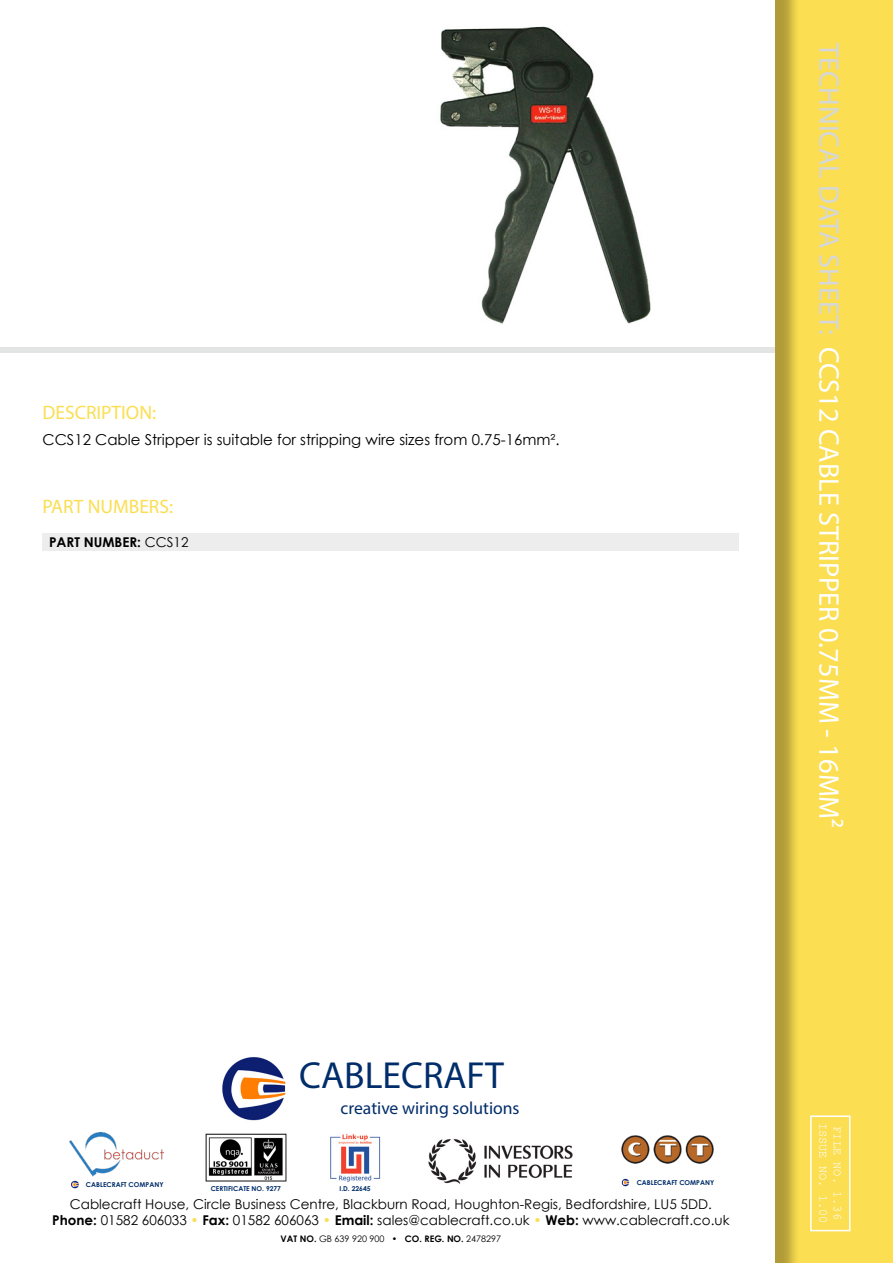
<style>
.page{position:relative;width:893px;height:1263px;background:#fff}
.page>*{position:absolute;margin:0;border:0;box-sizing:border-box;transform-origin:0 0}
.t1{font:37.8px "Myriad Pro";color:#002d6a}
.t2{font:28.5px "Myriad Pro";color:#fff}
.t3{font:19.5px "Myriad Pro";color:#fbde51}
.t4{font:17.7px "Myriad Pro";color:#002d6a}
.t5{font:15px "Century Gothic";color:#000}
.t6{font:13.5px/16.5px "Century Gothic";color:#000;text-align:center}
.t7{font:700 13.5px "Century Gothic";color:#000}
.t8{font:12px "Courier New";color:#fff}
.t9{font:9px "Century Gothic";color:#000}
.t10{font:700 6.75px "Century Gothic";color:#002d6a}
.s1{font-weight:400}
.s2{color:#d5d7d8}
.s3{font-weight:700}
.s4{color:#fbde51}
</style>
<div class="page">
<img style="left:440px;top:26px;width:211px;height:298px">
<div style="left:0;top:347px;width:893px;height:6px;background:#e3e5e5"></div>
<div style="left:773px;top:0;width:120px;height:1263px;background:#000;opacity:.3"></div>
<div style="left:810px;top:1115px;width:40px;height:116px;border:2px solid #fff"></div>
<img style="left:222px;top:1057px;width:64px;height:64px">
<div style="left:206px;top:1039px;width:95px;height:98px;border:3px solid #fff;border-radius:50%"></div>
<svg style="left:72px;top:1181px;width:6px;height:6px"></svg>
<div style="left:70px;top:1179px;width:10px;height:10px;border:1px solid #fff;border-radius:50%"></div>
<img style="left:69px;top:1133px;width:94px;height:43px">
<img style="left:428px;top:1139px;width:145px;height:45px">
<img style="left:330px;top:1134px;width:51px;height:48px">
<img style="left:205px;top:1133px;width:82px;height:49px">
<img style="left:621px;top:1135px;width:93px;height:29px">
<svg style="left:622px;top:1179px;width:7px;height:7px"></svg>
<div style="left:620px;top:1177px;width:11px;height:11px;border:1px solid #fff;border-radius:50%"></div>
<div style="left:43px;top:533px;width:696px;height:17px;background:#ededee"></div>
<h3 class="t3" style="left:43px;top:400px;width:115px">DESCRIPTION:</h3>
<p class="t5" style="left:43px;top:430px;width:519px">CCS12 Cable Stripper is suitable for stripping wire sizes from 0.75-16mm².</p>
<h3 class="t3" style="left:43px;top:494px;width:132px">PART NUMBERS:</h3>
<p class="t7" style="left:49px;top:531px;width:141px">PART NUMBER: <span class="s1">CCS12</span></p>
<h2 class="t2" style="left:847px;top:43px;width:787px;rotate:90deg"><span class="s2">TECHNICAL DATA SHEET:</span> CCS12 CABLE STRIPPER 0.75MM - 16MM²</h2>
<p class="t10" style="left:86px;top:1179px;width:79px">CABLECRAFT COMPANY</p>
<h1 class="t1" style="left:299px;top:1052px;width:206px">CABLECRAFT</h1>
<h3 class="t4" style="left:341px;top:1097px;width:180px">creative wiring solutions</h3>
<p class="t10" style="left:211px;top:1183px;width:72px">CERTIFICATE NO. 9277</p>
<p class="t10" style="left:339px;top:1183px;width:33px">I.D. 22645</p>
<p class="t10" style="left:637px;top:1177px;width:79px">CABLECRAFT COMPANY</p>
<p class="t6" style="left:52px;top:1195px;width:679px">Cablecraft House, Circle Business Centre, Blackburn Road, Houghton-Regis, Bedfordshire, LU5 5DD.<br><span class="s3">Phone:</span> 01582 606033 <span class="s4">•</span> <span class="s3">Fax:</span> 01582 606063 <span class="s4">•</span> <span class="s3">Email:</span> sales@cablecraft.co.uk <span class="s4">•</span> <span class="s3">Web:</span> www.cablecraft.co.uk</p>
<p class="t9" style="left:281px;top:1232px;width:222px"><span class="s3">VAT NO.</span> GB 639 920 900 • <span class="s3">CO. REG. NO.</span> 2478297</p>
<p class="t8" style="left:831px;top:1122px;width:102px;rotate:90deg">ISSUE NO. 1.00</p>
<p class="t8" style="left:845px;top:1126px;width:95px;rotate:90deg">FILE NO. 1.36</p>
</div>
